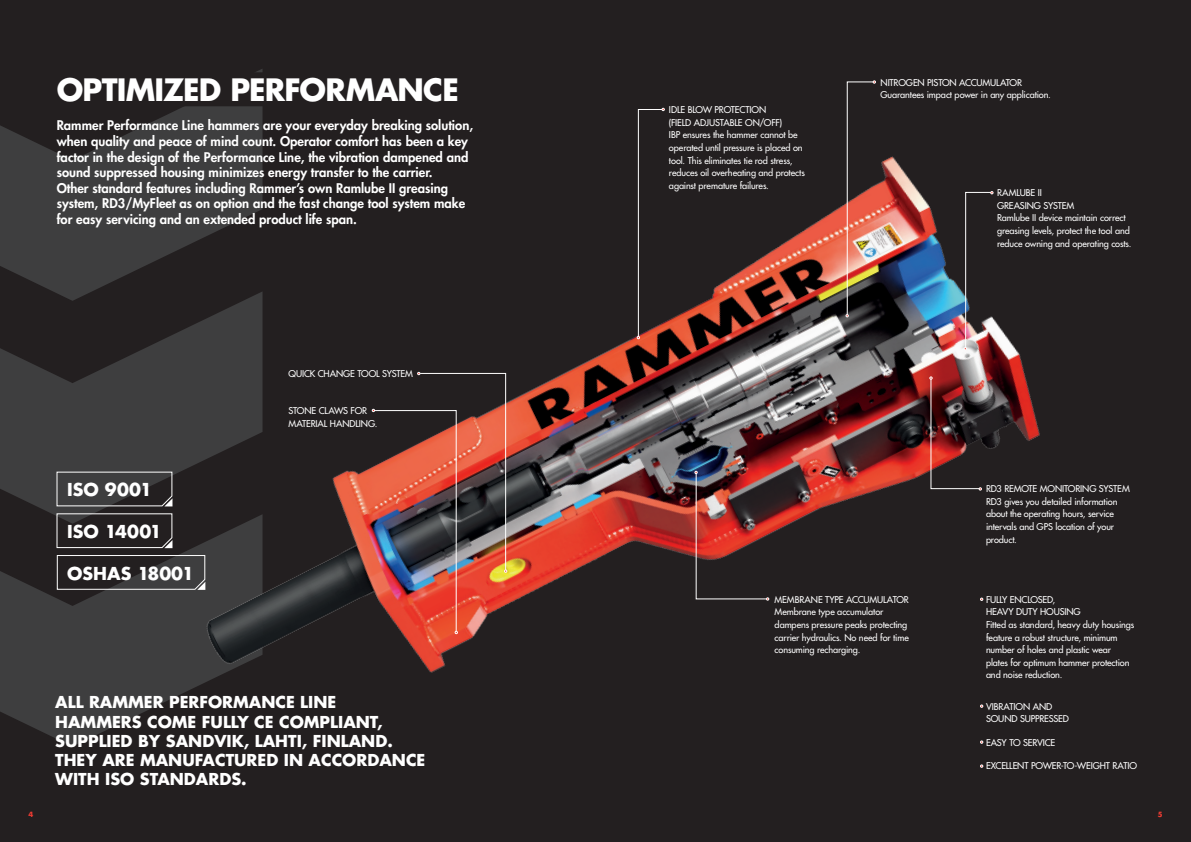
<style>
.page{position:relative;width:1191px;height:842px;background:#231f20}
.page>*{position:absolute;margin:0;border:0;box-sizing:border-box;transform-origin:0 0}
.t1{font:700 30px "Futura Std";letter-spacing:-.025em;color:#fff}
.t2{font:700 17.3px "Futura Std";color:#fff}
.t3{font:700 16px/19.2px "Futura Std";color:#fff}
.t4{font:800 13px/15.6px "Futura Std";color:#fff}
.t5{font:500 9.1px/12.6px "Futura Std";letter-spacing:-.01em;color:#fff}
.t6{font:700 7px "Futura Std";color:#ee3b32}
</style>
<div class="page">
<svg style="left:0;top:69px;width:262px;height:222px;fill:#3e3e3f"></svg>
<svg style="left:0;top:291px;width:125px;height:223px;fill:#3e3e3f"></svg>
<svg style="left:0;top:514px;width:125px;height:232px;fill:#3e3e3f"></svg>
<div style="left:57px;top:72px;width:402px;height:34px;background:#231f20"></div>
<img style="left:125px;top:107px;width:915px;height:661px">
<svg style="left:57px;top:555px;width:148px;height:35px"></svg>
<svg style="left:56px;top:513px;width:116px;height:35px"></svg>
<svg style="left:56px;top:471px;width:116px;height:35px"></svg>
<svg style="left:929px;top:377px;width:52px;height:113px"></svg>
<img style="left:372px;top:372px;width:135px;height:262px">
<img style="left:694px;top:471px;width:75px;height:129px">
<svg style="left:637px;top:108px;width:28px;height:231px"></svg>
<svg style="left:845px;top:81px;width:30px;height:236px"></svg>
<svg style="left:964px;top:191px;width:29px;height:160px"></svg>
<h1 class="t1" style="left:57px;top:70px;width:404px">OPTIMIZED PERFORMANCE</h1>
<p class="t4" style="left:57px;top:118px;width:418px">Rammer Performance Line hammers are your everyday breaking solution, when quality and peace of mind count. Operator comfort has been a key factor in the design of the Performance Line, the vibration dampened and sound suppressed housing minimizes energy transfer to the carrier.<br>Other standard features including Rammer’s own Ramlube II greasing system, RD3/MyFleet as on option and the fast change tool system make for easy servicing and an extended product life span.</p>
<h2 class="t2" style="left:67px;top:478px;width:86px">ISO 9001</h2>
<h2 class="t2" style="left:67px;top:520px;width:96px">ISO 14001</h2>
<h2 class="t2" style="left:67px;top:562px;width:128px">OSHAS 18001</h2>
<p class="t5" style="left:288px;top:367px;width:126px">QUICK CHANGE TOOL SYSTEM</p>
<p class="t5" style="left:288px;top:405px;width:90px">STONE CLAWS FOR<br>MATERIAL HANDLING.</p>
<h3 class="t3" style="left:55px;top:693px;width:371px">ALL RAMMER PERFORMANCE LINE<br>HAMMERS COME FULLY CE COMPLIANT,<br>SUPPLIED BY SANDVIK, LAHTI, FINLAND.<br>THEY ARE MANUFACTURED IN ACCORDANCE<br>WITH ISO STANDARDS.</h3>
<p class="t5" style="left:669px;top:104px;width:137px">IDLE BLOW PROTECTION<br>(FIELD ADJUSTABLE ON/OFF)<br>IBP ensures the hammer cannot be operated until pressure is placed on tool. This eliminates tie rod stress, reduces oil overheating and protects against premature failures.</p>
<p class="t5" style="left:880px;top:76px;width:172px">NITROGEN PISTON ACCUMULATOR<br>Guarantees impact power in any application.</p>
<p class="t5" style="left:997px;top:187px;width:136px">RAMLUBE II<br>GREASING SYSTEM<br>Ramlube II device maintain correct greasing levels, protect the tool and reduce owning and operating costs.</p>
<p class="t5" style="left:986px;top:483px;width:145px">RD3 REMOTE MONITORING SYSTEM<br>RD3 gives you detailed information about the operating hours, service intervals and GPS location of your product.</p>
<p class="t5" style="left:774px;top:593px;width:136px">MEMBRANE TYPE ACCUMULATOR<br>Membrane type accumulator dampens pressure peaks protecting carrier hydraulics. No need for time consuming recharging.</p>
<p class="t5" style="left:986px;top:593px;width:150px">FULLY ENCLOSED,<br>HEAVY DUTY HOUSING<br>Fitted as standard, heavy duty housings feature a robust structure, minimum number of holes and plastic wear plates for optimum hammer protection and noise reduction.</p>
<p class="t5" style="left:986px;top:700px;width:84px">VIBRATION AND<br>SOUND SUPPRESSED</p>
<p class="t5" style="left:986px;top:736px;width:71px">EASY TO SERVICE</p>
<p class="t5" style="left:986px;top:760px;width:153px">EXCELLENT POWER-TO-WEIGHT RATIO</p>
<p class="t6" style="left:28px;top:809px;width:6px">4</p>
<p class="t6" style="left:1157px;top:809px;width:6px">5</p>
</div>
